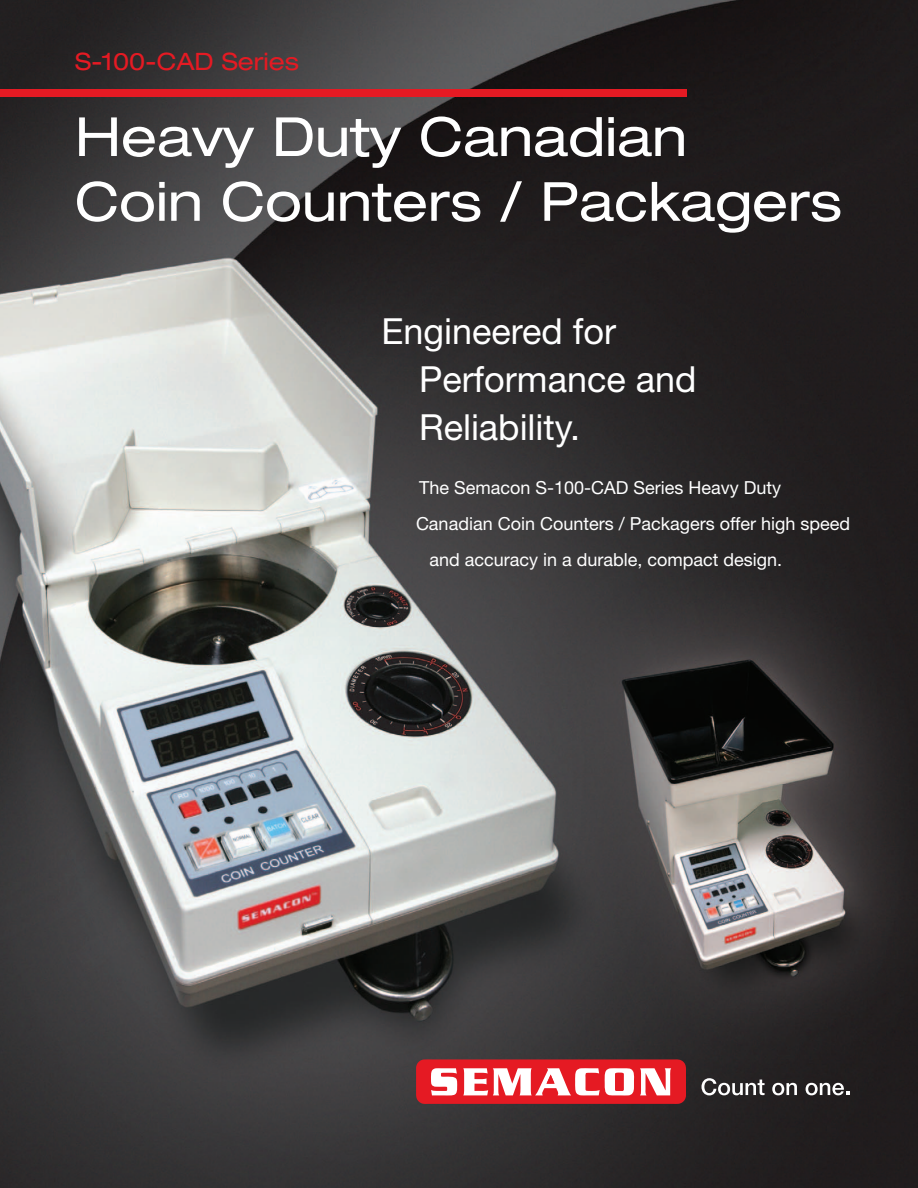
<style>
.page{position:relative;width:918px;height:1188px;background:#fff}
.page>*{position:absolute;margin:0;border:0;box-sizing:border-box;transform-origin:0 0}
.t1{font:expanded 54px/64.8px "Helvetica Neue";color:#fff}
.t2{font:36px/48px "Helvetica Neue";color:#fff}
.t3{font:expanded 24px "Helvetica Neue";color:#e51a23}
.t4{font:18px "Helvetica Neue";color:#fff}
</style>
<div class="page">
<img style="left:0;top:0;width:918px;height:1188px">
<div style="left:0;top:89px;width:686px;height:7px;background:#e51a23"></div>
<svg style="left:416px;top:1059px;width:270px;height:45px"></svg>
<svg style="left:702px;top:1078px;width:63px;height:17px"></svg>
<svg style="left:772px;top:1083px;width:25px;height:12px"></svg>
<svg style="left:806px;top:1083px;width:43px;height:12px"></svg>
<h3 class="t3" style="left:75px;top:53px;width:226px">S-100-CAD Series</h3>
<h1 class="t1" style="left:75px;top:109px;width:769px">Heavy Duty Canadian<br>Coin Counters / Packagers</h1>
<h2 class="t2" style="left:419px;top:311px;width:279px;text-indent:-38px">Engineered for<br>Performance and<br>Reliability.</h2>
<p class="t4" style="left:419px;top:481px;width:364px">The Semacon S-100-CAD Series Heavy Duty</p>
<p class="t4" style="left:416px;top:517px;width:436px">Canadian Coin Counters / Packagers offer high speed</p>
<p class="t4" style="left:430px;top:553px;width:354px">and accuracy in a durable, compact design.</p>
</div>
